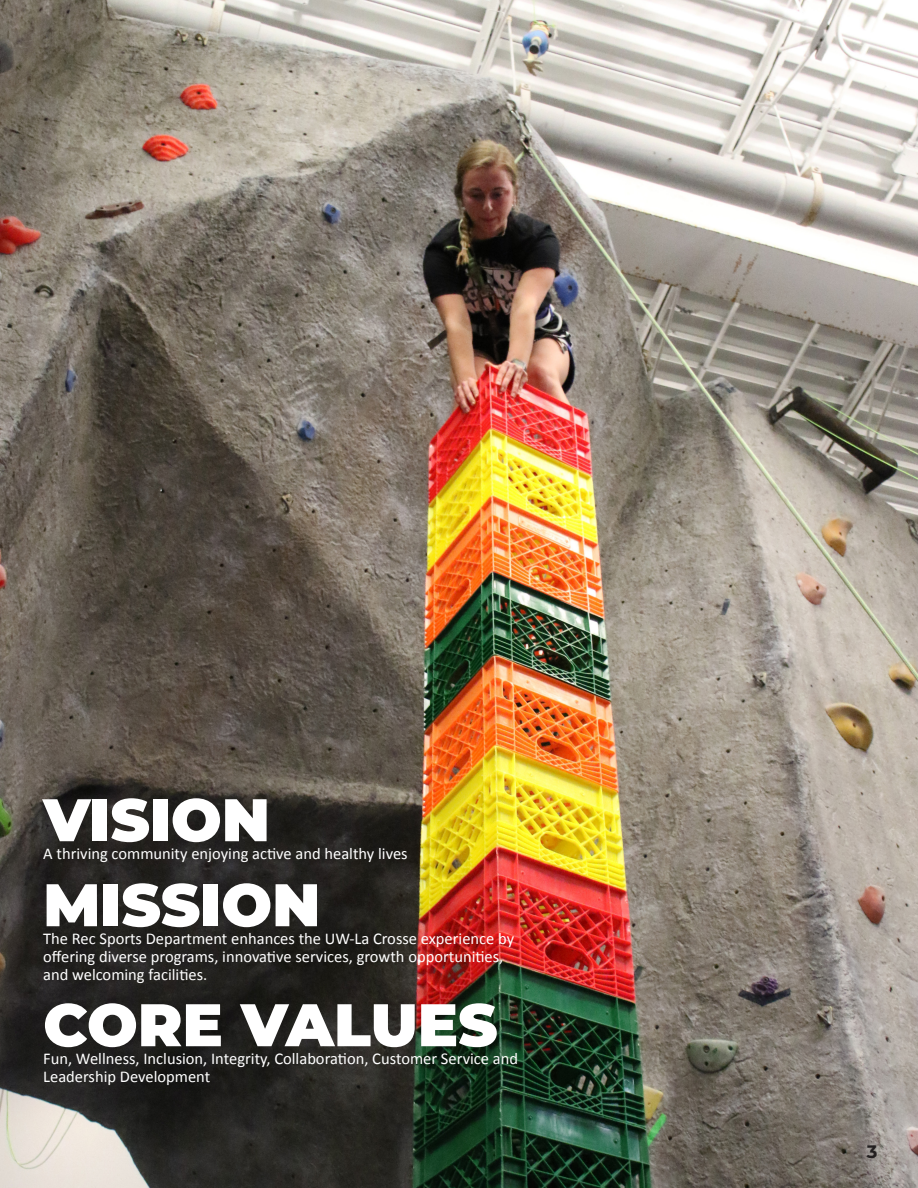
<style>
.page{position:relative;width:918px;height:1188px;background:#fff}
.page>*{position:absolute;margin:0;border:0;box-sizing:border-box;transform-origin:0 0}
.paragraph{font:900 60px "Montserrat";color:#fff}
.Headline_38{font:900 60px "Montserrat";color:#fff}
.t1{font:700 18px "Montserrat";color:#231f20}
.paragraph-2{font:16.5px/18px "Calibri";color:#fff}
.Headline_38-2{font:16.5px "Calibri";color:#fff}
</style>
<div class="page">
<img style="left:0;top:0;width:918px;height:1188px">
<p class="Headline_38" style="left:43px;top:775px;width:228px">VISION</p>
<p class="Headline_38-2" style="left:43px;top:842px;width:366px">A thriving community enjoying active and healthy lives</p>
<p class="paragraph" style="left:43px;top:860px;width:279px">MISSION</p>
<p class="paragraph-2" style="left:43px;top:929px;width:473px">The Rec Sports Department enhances the UW-La Crosse experience by offering diverse programs, innovative services, growth opportunities, and welcoming facilities.</p>
<p class="paragraph" style="left:43px;top:980px;width:456px">CORE VALUES</p>
<p class="paragraph-2" style="left:43px;top:1049px;width:476px">Fun, Wellness, Inclusion, Integrity, Collaboration, Customer Service and<br>Leadership Development</p>
<p class="t1" style="left:867px;top:1139px;width:12px">3</p>
</div>
